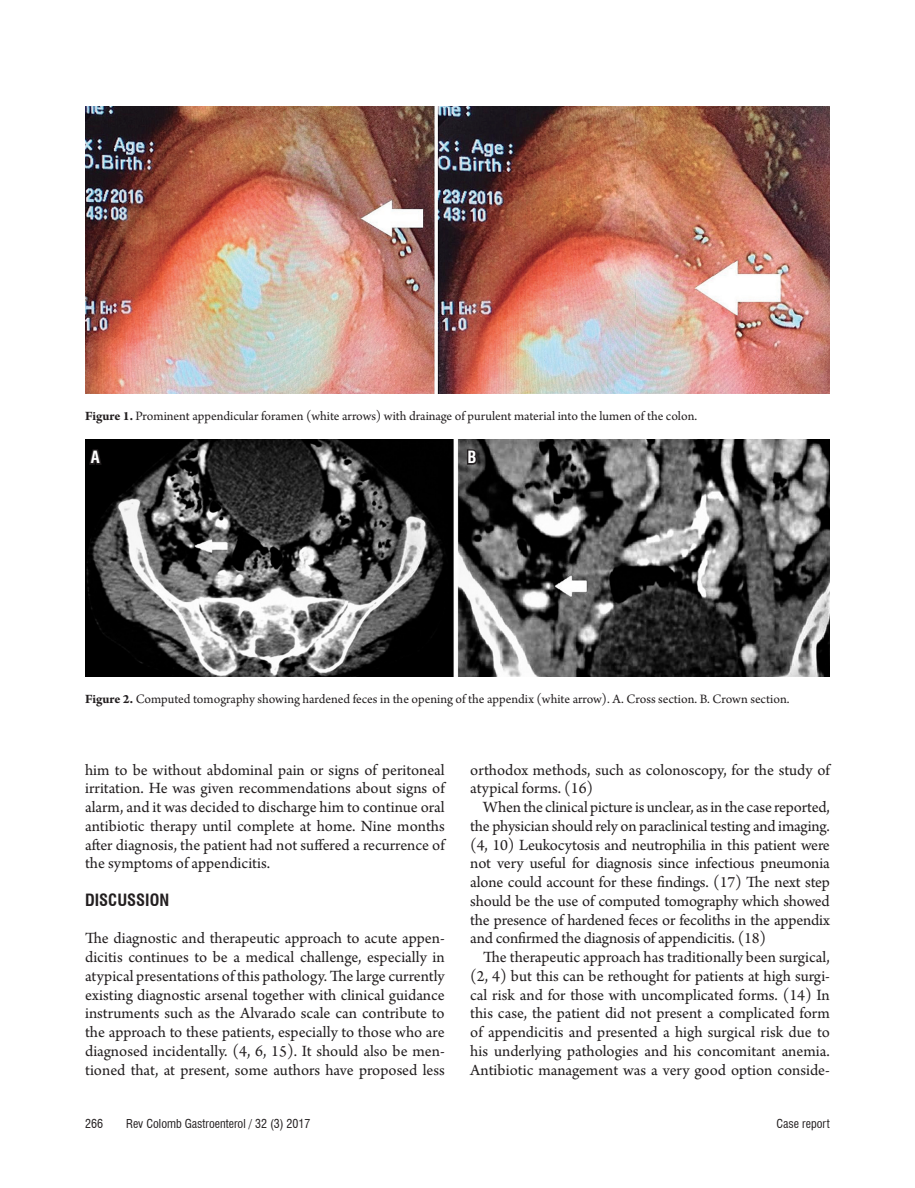
<style>
.page{position:relative;width:915px;height:1188px;background:#fff}
.page>*{position:absolute;margin:0;border:0;box-sizing:border-box;transform-origin:0 0}
.Texto_con_sangría{font:16.5px/18.8px "Arno Pro";letter-spacing:-.005em;color:#231f20;text-align:justify}
.Texto{font:16.5px/18.8px "Arno Pro";color:#231f20;text-align:justify}
.Título_1{font:700 condensed 16.5px "Swiss 721 BT";color:#231f20}
.Título_1-2{font:700 condensed 16.5px "Swiss 721 BT";color:#fff}
.Títulos_tablas_y_fig{font:13.5px "Arno Pro";color:#231f20}
.t1{font:condensed 12px "Swiss 721 BT";color:#231f20}
.s1{font-weight:700}
</style>
<div class="page">
<img style="left:85px;top:106px;width:744px;height:287px">
<img style="left:85px;top:440px;width:744px;height:236px">
<svg style="left:87px;top:448px;width:16px;height:19px"></svg>
<svg style="left:454px;top:447px;width:25px;height:19px"></svg>
<p class="Títulos_tablas_y_fig" style="left:85px;top:409px;width:613px"><span class="s1">Figure 1.</span> Prominent appendicular foramen (white arrows) with drainage of purulent material into the lumen of the colon.</p>
<p class="Título_1-2" style="left:91px;top:447px;width:11px">A</p>
<p class="Título_1-2" style="left:467px;top:447px;width:10px">B</p>
<p class="Títulos_tablas_y_fig" style="left:85px;top:691px;width:705px"><span class="s1">Figure 2.</span> Computed tomography showing hardened feces in the opening of the appendix (white arrow). A. Cross section. B. Crown section.</p>
<p class="Texto_con_sangría" style="left:85px;top:761px;width:361px">him to be without abdominal pain or signs of peritoneal irritation. He was given recommendations about signs of alarm, and it was decided to discharge him to continue oral antibiotic therapy until complete at home. Nine months after diagnosis, the patient had not suffered a recurrence of the symptoms of appendicitis.</p>
<p class="Título_1" style="left:85px;top:890px;width:86px">DISCUSSION</p>
<p class="Texto" style="left:85px;top:930px;width:361px">The diagnostic and therapeutic approach to acute appen&shy;dicitis continues to be a medical challenge, especially in atypical presentations of this pathology. The large currently existing diagnostic arsenal together with clinical guidance instruments such as the Alvarado scale can contribute to the approach to these patients, especially to those who are diagnosed incidentally. (4, 6, 15). It should also be men&shy;tioned that, at present, some authors have proposed less</p>
<p class="Texto" style="left:470px;top:761px;width:361px">orthodox methods, such as colonoscopy, for the study of atypical forms. (16)</p>
<p class="Texto_con_sangría" style="left:470px;top:799px;width:361px;text-indent:13px">When the clinical picture is unclear, as in the case reported, the physician should rely on paraclinical testing and imaging. (4, 10) Leukocytosis and neutrophilia in this patient were not very useful for diagnosis since infectious pneumonia alone could account for these findings. (17) The next step should be the use of computed tomography which showed the presence of hardened feces or fecoliths in the appendix and confirmed the diagnosis of appendicitis. (18)</p>
<p class="Texto_con_sangría" style="left:470px;top:949px;width:361px;text-indent:13px">The therapeutic approach has traditionally been surgical, (2, 4) but this can be rethought for patients at high surgi&shy;cal risk and for those with uncomplicated forms. (14) In this case, the patient did not present a complicated form of appendicitis and presented a high surgical risk due to his underlying pathologies and his concomitant anemia.<br>Antibiotic management was a very good option conside-</p>
<p class="t1" style="left:85px;top:1116px;width:19px">266</p>
<p class="t1" style="left:126px;top:1117px;width:186px">Rev Colomb Gastroenterol / 32 (3) 2017</p>
<p class="t1" style="left:776px;top:1117px;width:55px">Case report</p>
</div>
